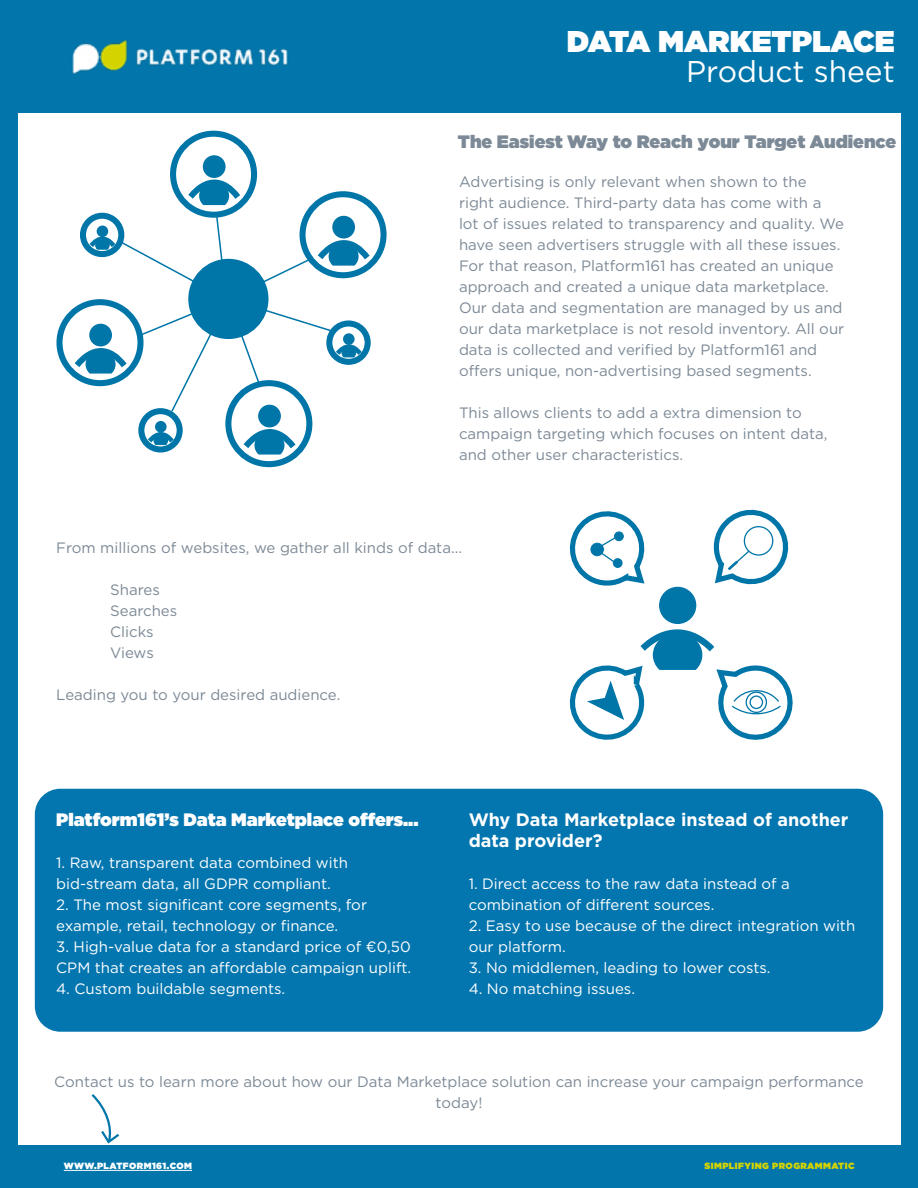
<style>
.page{position:relative;width:918px;height:1188px;background:#fff}
.page>*{position:absolute;margin:0;border:0;box-sizing:border-box;transform-origin:0 0}
.t1{font:900 30px "Gotham";color:#fff}
.t2{font:30px "Gotham";color:#fff}
.t3{font:700 18px/21px "Gotham";color:#fff}
.t4{font:900 18px "Gotham";color:#7c8996}
.t5{font:900 18px "Gotham";color:#fff}
.t6{font:15px/21px "Gotham HTF";color:#7c8996}
.t7{font:15px/21px "Gotham HTF";color:#fff}
.t8{font:900 9px "Gotham";letter-spacing:.05em;color:#d5d400}
.t9{font:900 9px "Gotham";letter-spacing:.05em;color:#fff}
</style>
<div class="page">
<div style="left:0;top:0;width:918px;height:112px;background:#0276ab"></div>
<div style="left:0;top:93px;width:17px;height:1053px;background:#0276ab"></div>
<div style="left:901px;top:99px;width:17px;height:1052px;background:#0276ab"></div>
<img style="left:72px;top:40px;width:216px;height:34px">
<div style="left:0;top:1146px;width:918px;height:42px;background:#0276ab"></div>
<hr style="left:64px;top:1170px;width:128px;height:1px;background:#fff">
<div style="left:35px;top:789px;width:848px;height:243px;background:#0476af;border-radius:26px"></div>
<div style="left:56px;top:299px;width:88px;height:87px;border:6px solid #0075a8;border-radius:50%"></div>
<div style="left:170px;top:131px;width:87px;height:87px;border:6px solid #0075a8;border-radius:50%"></div>
<div style="left:204px;top:156px;width:21px;height:21px;background:#0075a8;border-radius:50%"></div>
<div style="left:203px;top:155px;width:23px;height:23px;border:2px solid #0075a8;border-radius:50%"></div>
<svg style="left:182px;top:177px;width:64px;height:29px"></svg>
<div style="left:138px;top:408px;width:45px;height:45px;border:6px solid #0075a8;border-radius:50%"></div>
<div style="left:156px;top:422px;width:10px;height:10px;background:#0075a8;border-radius:50%"></div>
<div style="left:155px;top:421px;width:12px;height:12px;border:2px solid #0075a8;border-radius:50%"></div>
<svg style="left:143px;top:430px;width:35px;height:17px"></svg>
<div style="left:300px;top:191px;width:87px;height:87px;border:6px solid #0075a8;border-radius:50%"></div>
<div style="left:225px;top:380px;width:87px;height:87px;border:6px solid #0075a8;border-radius:50%"></div>
<div style="left:259px;top:405px;width:21px;height:22px;background:#0075a8;border-radius:50%"></div>
<div style="left:258px;top:405px;width:23px;height:22px;border:2px solid #0075a8;border-radius:50%"></div>
<svg style="left:237px;top:426px;width:65px;height:30px"></svg>
<svg style="left:69px;top:213px;width:307px;height:200px"></svg>
<div style="left:660px;top:587px;width:36px;height:36px;background:#0075a8;border-radius:50%"></div>
<div style="left:659px;top:587px;width:37px;height:37px;border:1px solid #0075a8;border-radius:50%"></div>
<svg style="left:713px;top:509px;width:76px;height:76px"></svg>
<svg style="left:569px;top:511px;width:76px;height:75px"></svg>
<div style="left:615px;top:532px;width:8px;height:9px;background:#0075a8;border-radius:50%"></div>
<div style="left:614px;top:532px;width:9px;height:9px;border:1px solid #0075a8;border-radius:50%"></div>
<div style="left:613px;top:559px;width:9px;height:8px;background:#0075a8;border-radius:50%"></div>
<div style="left:613px;top:559px;width:9px;height:9px;border:1px solid #0075a8;border-radius:50%"></div>
<svg style="left:569px;top:629px;width:224px;height:111px"></svg>
<svg style="left:91px;top:1094px;width:28px;height:50px"></svg>
<h1 class="t1" style="left:567px;top:20px;width:329px">DATA MARKETPLACE</h1>
<h1 class="t2" style="left:686px;top:53px;width:210px">Product sheet</h1>
<p class="t4" style="left:458px;top:129px;width:440px">The Easiest Way to Reach your Target Audience</p>
<p class="t6" style="left:459px;top:171px;width:387px">Advertising is only relevant when shown to the right audience. Third-party data has come with a lot of issues related to transparency and quality. We have seen advertisers struggle with all these issues.<br>For that reason, Platform161 has created an unique approach and created a unique data marketplace.<br>Our data and segmentation are managed by us and our data marketplace is not resold inventory. All our data is collected and verified by Platform161 and offers unique, non-advertising based segments.</p>
<p class="t6" style="left:459px;top:402px;width:370px">This allows clients to add a extra dimension to campaign targeting which focuses on intent data, and other user characteristics.</p>
<p class="t6" style="left:56px;top:537px;width:407px">From millions of websites, we gather all kinds of data...</p>
<p class="t6" style="left:110px;top:579px;width:69px">Shares<br>Searches<br>Clicks<br>Views</p>
<p class="t6" style="left:56px;top:684px;width:286px">Leading you to your desired audience.</p>
<p class="t5" style="left:56px;top:807px;width:364px">Platform161’s Data Marketplace offers...</p>
<p class="t7" style="left:56px;top:852px;width:293px">1. Raw, transparent data combined with bid-stream data, all GDPR compliant.</p>
<p class="t7" style="left:56px;top:894px;width:312px">2. The most significant core segments, for example, retail, technology or finance.</p>
<p class="t7" style="left:56px;top:936px;width:357px">3. High-value data for a standard price of ¤0,50<br>CPM that creates an affordable campaign uplift.</p>
<p class="t7" style="left:56px;top:978px;width:231px">4. Custom buildable segments.</p>
<p class="t3" style="left:469px;top:809px;width:381px">Why Data Marketplace instead of another data provider?</p>
<p class="t7" style="left:469px;top:873px;width:323px">1. Direct access to the raw data instead of a combination of different sources.</p>
<p class="t7" style="left:469px;top:915px;width:388px">2. Easy to use because of the direct integration with our platform.</p>
<p class="t7" style="left:469px;top:957px;width:303px">3. No middlemen, leading to lower costs.</p>
<p class="t7" style="left:469px;top:978px;width:168px">4. No matching issues.</p>
<p class="t6" style="left:54px;top:1071px;width:811px;text-align:center">Contact us to learn more about how our Data Marketplace solution can increase your campaign performance today!</p>
<p class="t9" style="left:64px;top:1160px;width:130px">WWW.PLATFORM161.COM</p>
<p class="t8" style="left:704px;top:1160px;width:152px">SIMPLIFYING PROGRAMMATIC</p>
</div>
